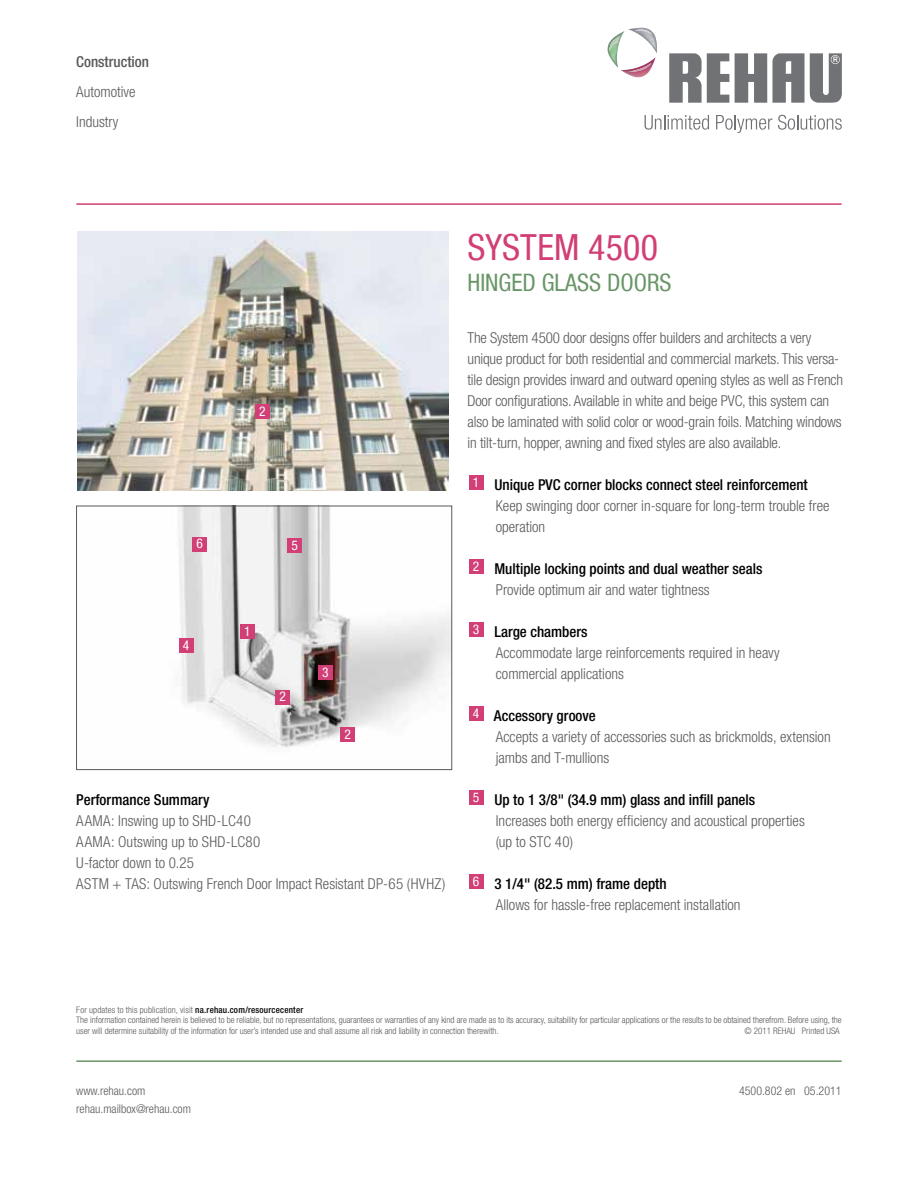
<style>
.page{position:relative;width:918px;height:1188px;background:#fff}
.page>*{position:absolute;margin:0;border:0;box-sizing:border-box;transform-origin:0 0}
.t1{font:condensed 36px "Helvetica Neue LT Com";letter-spacing:.005em;color:#d13f76}
.t2{font:condensed 24px "Helvetica Neue LT Com";color:#699667}
.t3{font:300 condensed 15px/21px "Helvetica Neue LT Com";letter-spacing:-.005em;color:#58595b}
.t4{font:500 condensed 15px/21px "Helvetica Neue LT Com";color:#000}
.t5{font:500 condensed 15px "Helvetica Neue LT Com";color:#58595b}
.t6{font:condensed 13.5px "Helvetica Neue LT Com";color:#fff}
.t7{font:300 condensed 12px/18px "Helvetica Neue LT Com";color:#58595b}
.t8{font:300 condensed 9px/10.8px "Helvetica Neue LT Com";color:#58595b}
.s1{font-weight:500;color:#000}
.s2{font-weight:300;color:#58595b}
</style>
<div class="page">
<hr style="left:76px;top:203px;width:766px;height:2px;background:#d13f76">
<hr style="left:76px;top:1060px;width:766px;height:2px;background:#699667">
<svg style="left:645px;top:115px;width:64px;height:15px"></svg>
<svg style="left:716px;top:115px;width:126px;height:18px"></svg>
<img style="left:608px;top:31px;width:17px;height:37px">
<img style="left:620px;top:57px;width:36px;height:20px">
<img style="left:628px;top:28px;width:29px;height:25px">
<img style="left:609px;top:36px;width:11px;height:15px">
<img style="left:629px;top:63px;width:22px;height:9px">
<img style="left:635px;top:30px;width:17px;height:5px">
<svg style="left:669px;top:53px;width:60px;height:50px"></svg>
<svg style="left:735px;top:53px;width:107px;height:50px"></svg>
<img style="left:178px;top:508px;width:272px;height:239px">
<div style="left:76px;top:506px;width:376px;height:264px;border:1px solid #58595b"></div>
<img style="left:77px;top:231px;width:372px;height:259px">
<div style="left:469px;top:475px;width:15px;height:15px;background:#d13f76"></div>
<div style="left:469px;top:559px;width:15px;height:15px;background:#d13f76"></div>
<div style="left:469px;top:622px;width:15px;height:15px;background:#d13f76"></div>
<div style="left:469px;top:706px;width:15px;height:15px;background:#d13f76"></div>
<div style="left:469px;top:790px;width:15px;height:15px;background:#d13f76"></div>
<div style="left:469px;top:874px;width:15px;height:15px;background:#d13f76"></div>
<div style="left:240px;top:624px;width:15px;height:15px;background:#d13f76"></div>
<div style="left:340px;top:727px;width:15px;height:15px;background:#d13f76"></div>
<div style="left:318px;top:665px;width:15px;height:15px;background:#d13f76"></div>
<div style="left:179px;top:638px;width:14px;height:15px;background:#d13f76"></div>
<div style="left:192px;top:537px;width:15px;height:14px;background:#d13f76"></div>
<div style="left:287px;top:538px;width:15px;height:15px;background:#d13f76"></div>
<div style="left:275px;top:690px;width:15px;height:15px;background:#d13f76"></div>
<div style="left:255px;top:404px;width:15px;height:15px;background:#d13f76"></div>
<p class="t5" style="left:76px;top:53px;width:74px">Construction</p>
<p class="t3" style="left:76px;top:77px;width:61px;line-height:30px">Automotive<br>Industry</p>
<p class="t6" style="left:259px;top:403px;width:8px">2</p>
<p class="t6" style="left:197px;top:536px;width:8px">6</p>
<p class="t6" style="left:292px;top:537px;width:8px">5</p>
<p class="t6" style="left:183px;top:637px;width:8px">4</p>
<p class="t6" style="left:244px;top:623px;width:8px">1</p>
<p class="t6" style="left:279px;top:689px;width:8px">2</p>
<p class="t6" style="left:322px;top:664px;width:8px">3</p>
<p class="t6" style="left:344px;top:726px;width:8px">2</p>
<p class="t4" style="left:76px;top:789px;width:135px">Performance Summary</p>
<p class="t3" style="left:76px;top:810px;width:371px">AAMA: Inswing up to SHD-LC40<br>AAMA: Outswing up to SHD-LC80<br>U-factor down to 0.25<br>ASTM + TAS: Outswing French Door Impact Resistant DP-65 (HVHZ)</p>
<h1 class="t1" style="left:468px;top:226px;width:192px">SYSTEM 4500</h1>
<h2 class="t2" style="left:468px;top:268px;width:204px">HINGED GLASS DOORS</h2>
<p class="t3" style="left:468px;top:327px;width:377px">The System 4500 door designs offer builders and architects a very unique product for both residential and commercial markets. This versa&shy;tile design provides inward and outward opening styles as well as French Door configurations. Available in white and beige PVC, this system can also be laminated with solid color or wood-grain foils. Matching windows in tilt-turn, hopper, awning and fixed styles are also available.</p>
<p class="t3" style="left:496px;top:474px;width:335px;text-indent:-23px"><sup>1</sup> <span class="s1">Unique PVC corner blocks connect steel reinforcement<br></span>Keep swinging door corner in-square for long-term trouble free operation</p>
<p class="t4" style="left:496px;top:558px;width:268px;text-indent:-23px"><sup>2</sup> Multiple locking points and dual weather seals<br><span class="s2">Provide optimum air and water tightness</span></p>
<p class="t3" style="left:496px;top:621px;width:286px;text-indent:-23px"><sup>3</sup> <span class="s1">Large chambers<br></span>Accommodate large reinforcements required in heavy commercial applications</p>
<p class="t3" style="left:496px;top:705px;width:336px;text-indent:-23px"><sup>4</sup> <span class="s1">Accessory groove<br></span>Accepts a variety of accessories such as brickmolds, extension jambs and T-mullions</p>
<p class="t3" style="left:496px;top:789px;width:311px;text-indent:-23px"><sup>5</sup> <span class="s1">Up to 1 3/8" (34.9 mm) glass and infill panels<br></span>Increases both energy efficiency and acoustical properties (up to STC 40)</p>
<p class="t3" style="left:496px;top:873px;width:246px;text-indent:-23px"><sup>6</sup> <span class="s1">3 1/4" (82.5 mm) frame depth<br></span>Allows for hassle-free replacement installation</p>
<p class="t8" style="left:76px;top:1004px;width:767px">For updates to this publication, visit <span class="s1">na.rehau.com/resourcecenter<br></span>The information contained herein is believed to be reliable, but no representations, guarantees or warranties of any kind are made as to its accuracy, suitability for particular applications or the results to be obtained therefrom. Before using, the user will determine suitability of the information for user’s intended use and shall assume all risk and liability in connection therewith.</p>
<p class="t8" style="left:744px;top:1026px;width:97px">© 2011 REHAU Printed USA</p>
<p class="t7" style="left:76px;top:1081px;width:116px">www.rehau.com rehau.mailbox@rehau.com</p>
<p class="t7" style="left:739px;top:1081px;width:104px">4500.802 en 05.2011</p>
</div>
